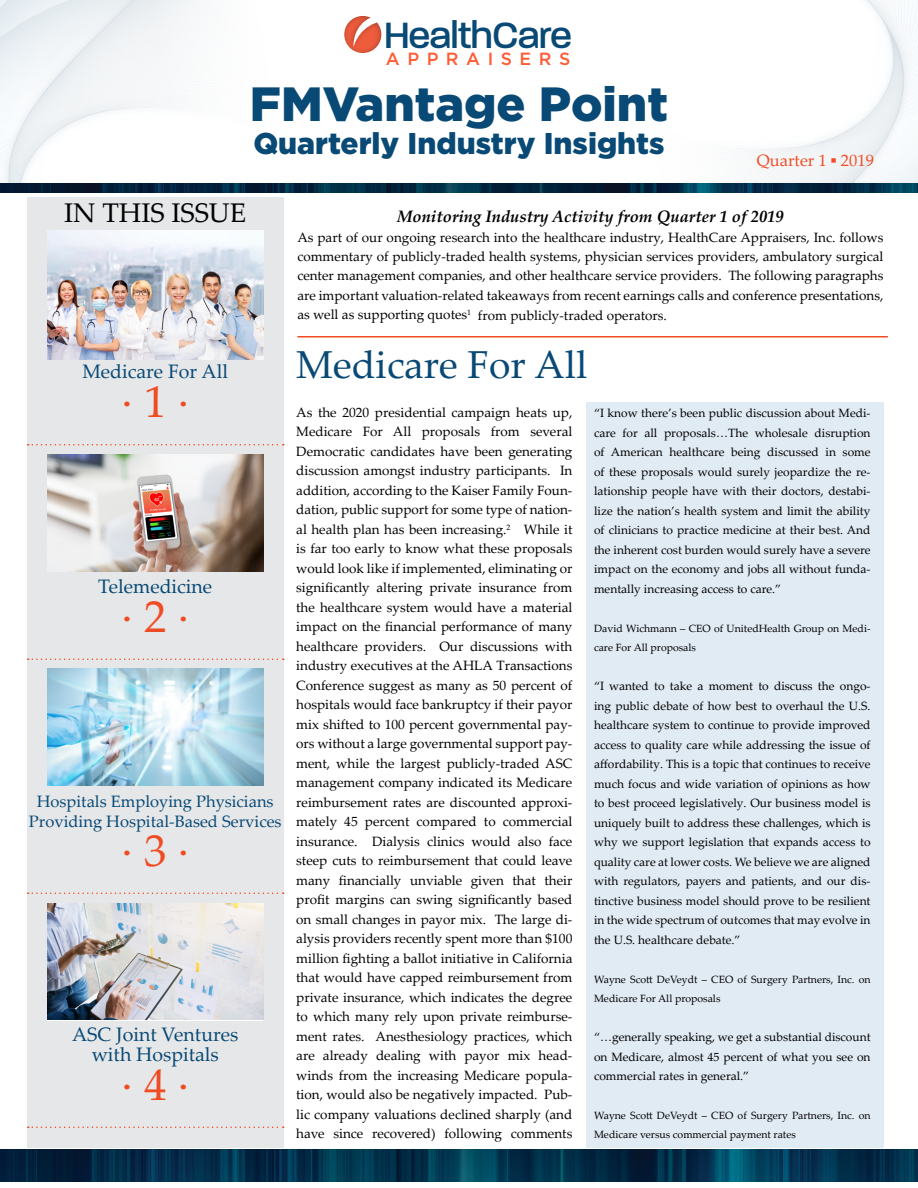
<style>
.page{position:relative;width:918px;height:1188px;background:#fff}
.page>*{position:absolute;margin:0;border:0;box-sizing:border-box;transform-origin:0 0}
.t1{font:900 48px "Gotham";color:#084975}
.t2{font:45px "Palatino Linotype";color:#f04c24}
.t3{font:500 39.45px "Paralucent";letter-spacing:-.02em;color:#084975}
.t4{font:39px "Palatino Linotype";color:#084975}
.t5{font:900 30px "Gotham";color:#084975}
.t6{font:27px "Palatino Linotype";color:#000}
.t7{font:19.5px/19.5px "Palatino Linotype";color:#084975;text-align:center}
.t8{font:500 17.7px "Gotham";letter-spacing:.425em;color:#ff5c36}
.t9{font:16.5px/19.5px "Palatino Linotype";color:#084975;text-align:center}
.t10{font:italic 700 16.5px "Palatino Linotype";color:#000}
.t11{font:16.5px "Palatino Linotype";color:#f04c24}
.t12{font:13.5px/19.5px "Palatino Linotype";color:#000;text-align:justify}
.t13{font:12px/19.5px "Palatino Linotype";color:#000;text-align:justify}
.t14{font:10.5px/19.5px "Palatino Linotype";color:#000}
.s1{font-weight:700}
</style>
<div class="page">
<img style="left:0;top:0;width:26px;height:20px">
<img style="left:0;top:20px;width:27px;height:60px">
<img style="left:85px;top:111px;width:23px;height:5px">
<div style="left:90px;top:0;width:32px;height:77px;background:#edf1f4"></div>
<img style="left:59px;top:42px;width:31px;height:61px">
<img style="left:49px;top:74px;width:10px;height:6px">
<img style="left:0;top:80px;width:61px;height:82px">
<img style="left:12px;top:151px;width:20px;height:8px">
<img style="left:71px;top:115px;width:16px;height:7px">
<img style="left:33px;top:141px;width:13px;height:15px">
<img style="left:47px;top:86px;width:24px;height:38px">
<img style="left:7px;top:120px;width:37px;height:21px">
<div style="left:556px;top:0;width:362px;height:188px;background:#f4f7f9"></div>
<img style="left:789px;top:118px;width:21px;height:21px">
<div style="left:706px;top:0;width:120px;height:118px;background:#fff"></div>
<div style="left:646px;top:0;width:60px;height:51px;background:#fff"></div>
<img style="left:826px;top:0;width:28px;height:6px">
<div style="left:556px;top:0;width:90px;height:51px;background:#fff"></div>
<div style="left:615px;top:82px;width:174px;height:36px;background:#fff"></div>
<div style="left:556px;top:51px;width:59px;height:36px;background:#fff"></div>
<div style="left:614px;top:51px;width:108px;height:31px;background:#fff"></div>
<img style="left:795px;top:141px;width:28px;height:7px">
<img style="left:854px;top:166px;width:10px;height:16px">
<img style="left:854px;top:0;width:20px;height:6px">
<div style="left:615px;top:118px;width:174px;height:65px;background:#fefefe"></div>
<div style="left:556px;top:87px;width:59px;height:96px;background:#fff"></div>
<svg style="left:614px;top:115px;width:7px;height:3px"></svg>
<img style="left:810px;top:6px;width:93px;height:134px">
<img style="left:877px;top:101px;width:24px;height:7px">
<img style="left:890px;top:61px;width:14px;height:18px">
<img style="left:893px;top:79px;width:12px;height:19px">
<img style="left:875px;top:6px;width:22px;height:55px">
<img style="left:0;top:1149px;width:918px;height:33px">
<img style="left:0;top:183px;width:918px;height:9px">
<div style="left:586px;top:402px;width:297px;height:746px;background:#e1ebf4"></div>
<div style="left:27px;top:198px;width:257px;height:950px;background:#e6e7e8"></div>
<img style="left:47px;top:231px;width:216px;height:129px">
<svg style="left:28px;top:444px;width:256px;height:2px"></svg>
<img style="left:47px;top:454px;width:216px;height:117px">
<hr style="left:297px;top:336px;width:591px;height:2px;background:#f04c24">
<svg style="left:28px;top:658px;width:256px;height:2px"></svg>
<img style="left:47px;top:669px;width:216px;height:117px">
<svg style="left:28px;top:1126px;width:256px;height:2px"></svg>
<img style="left:47px;top:903px;width:216px;height:117px">
<img style="left:344px;top:16px;width:37px;height:37px">
<svg style="left:28px;top:892px;width:256px;height:2px"></svg>
<h3 class="t3" style="left:384px;top:12px;width:190px">HealthCare</h3>
<h3 class="t8" style="left:386px;top:47px;width:186px">APPRAISERS</h3>
<h1 class="t1" style="left:250px;top:71px;width:420px">FMVantage Point</h1>
<h3 class="t5" style="left:253px;top:123px;width:413px">Quarterly Industry Insights</h3>
<p class="t11" style="left:757px;top:149px;width:118px">Quarter 1 <span class="s1">▪</span> 2019</p>
<h3 class="t6" style="left:64px;top:194px;width:184px">IN THIS ISSUE</h3>
<p class="t10" style="left:397px;top:205px;width:388px">Monitoring Industry Activity from Quarter 1 of 2019</p>
<p class="t12" style="left:297px;top:227px;width:588px">As part of our ongoing research into the healthcare industry, HealthCare Appraisers, Inc. follows commentary of publicly-traded health systems, physician services providers, ambulatory surgical center management companies, and other healthcare service providers. The following paragraphs are important valuation-related takeaways from recent earnings calls and conference presentations, as well as supporting quotes<sup>1</sup> from publicly-traded operators.</p>
<h3 class="t7" style="left:82px;top:361px;width:147px">Medicare For All</h3>
<h2 class="t2" style="left:122px;top:370px;width:69px">· 1 ·</h2>
<h3 class="t7" style="left:98px;top:575px;width:116px">Telemedicine</h3>
<h2 class="t2" style="left:122px;top:584px;width:69px">· 2 ·</h2>
<p class="t9" style="left:29px;top:791px;width:254px">Hospitals Employing Physicians<br>Providing Hospital-Based Services</p>
<h2 class="t2" style="left:122px;top:818px;width:69px">· 3 ·</h2>
<h3 class="t7" style="left:72px;top:1024px;width:168px">ASC Joint Ventures with Hospitals</h3>
<h2 class="t2" style="left:122px;top:1052px;width:69px">· 4 ·</h2>
<h3 class="t4" style="left:296px;top:337px;width:293px">Medicare For All</h3>
<p class="t12" style="left:296px;top:402px;width:278px">As the 2020 presidential campaign heats up, Medicare For All proposals from several Democratic candidates have been generating discussion amongst industry participants. In addition, according to the Kaiser Family Foun&shy;dation, public support for some type of nation&shy;al health plan has been increasing.<sup>2</sup> While it is far too early to know what these proposals would look like if implemented, eliminating or significantly altering private insurance from the healthcare system would have a material impact on the financial performance of many healthcare providers. Our discussions with industry executives at the AHLA Transactions Conference suggest as many as 50 percent of hospitals would face bankruptcy if their payor mix shifted to 100 percent governmental pay&shy;ors without a large governmental support pay&shy;ment, while the largest publicly-traded ASC management company indicated its Medicare reimbursement rates are discounted approxi&shy;mately 45 percent compared to commercial insurance. Dialysis clinics would also face steep cuts to reimbursement that could leave many financially unviable given that their profit margins can swing significantly based on small changes in payor mix. The large di&shy;alysis providers recently spent more than $100 million fighting a ballot initiative in California that would have capped reimbursement from private insurance, which indicates the degree to which many rely upon private reimburse&shy;ment rates. Anesthesiology practices, which are already dealing with payor mix head&shy;winds from the increasing Medicare popula&shy;tion, would also be negatively impacted. Pub&shy;lic company valuations declined sharply (and have since recovered) following comments</p>
<p class="t13" style="left:594px;top:403px;width:278px">“I know there’s been public discussion about Medi&shy;care for all proposals…The wholesale disruption of American healthcare being discussed in some of these proposals would surely jeopardize the re&shy;lationship people have with their doctors, destabi&shy;lize the nation’s health system and limit the ability of clinicians to practice medicine at their best. And the inherent cost burden would surely have a severe impact on the economy and jobs all without funda&shy;mentally increasing access to care.”</p>
<p class="t14" style="left:594px;top:618px;width:278px">David Wichmann – CEO of UnitedHealth Group on Medi&shy;care For All proposals</p>
<p class="t13" style="left:594px;top:676px;width:278px">“I wanted to take a moment to discuss the ongo&shy;ing public debate of how best to overhaul the U.S. healthcare system to continue to provide improved access to quality care while addressing the issue of affordability. This is a topic that continues to receive much focus and wide variation of opinions as how to best proceed legislatively. Our business model is uniquely built to address these challenges, which is why we support legislation that expands access to quality care at lower costs. We believe we are aligned with regulators, payers and patients, and our dis&shy;tinctive business model should prove to be resilient in the wide spectrum of outcomes that may evolve in the U.S. healthcare debate.”</p>
<p class="t14" style="left:594px;top:969px;width:278px">Wayne Scott DeVeydt – CEO of Surgery Partners, Inc. on<br>Medicare For All proposals</p>
<p class="t13" style="left:594px;top:1027px;width:278px">“…generally speaking, we get a substantial discount on Medicare, almost 45 percent of what you see on commercial rates in general.”</p>
<p class="t14" style="left:594px;top:1105px;width:278px">Wayne Scott DeVeydt – CEO of Surgery Partners, Inc. on<br>Medicare versus commercial payment rates</p>
</div>
